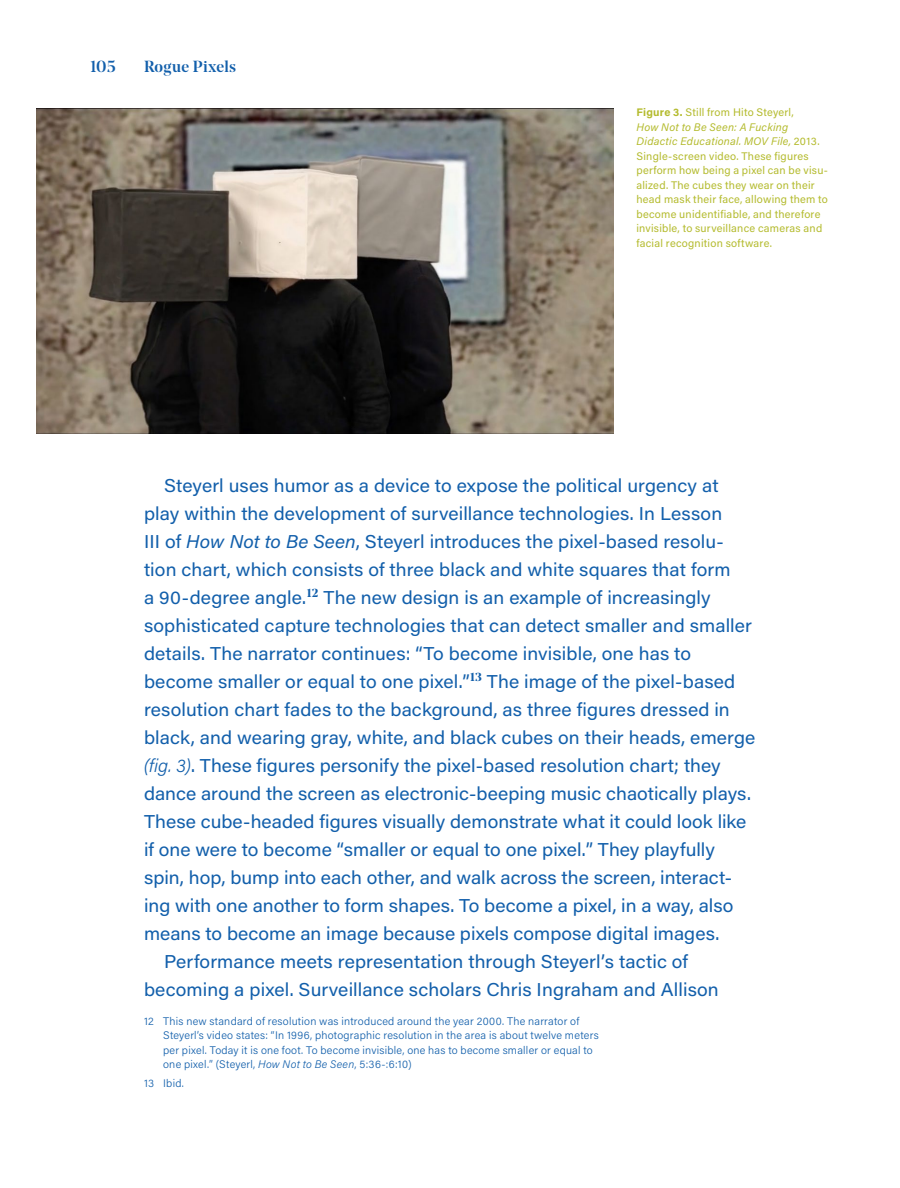
<style>
.page{position:relative;width:900px;height:1188px;background:#fff}
.page>*{position:absolute;margin:0;border:0;box-sizing:border-box;transform-origin:0 0}
.t1{font:18.4px "Acumin Variable Concept";letter-spacing:.05em;color:#125fab}
.t2{font:500 16px "Noe Display";letter-spacing:.01em;color:#125fab}
.t3{font:11px/14.4px "Acumin Variable Concept";letter-spacing:.045em;color:#b4bb2e}
.t4{font:11px/14.4px "Acumin Variable Concept";letter-spacing:.03em;color:#125fab}
</style>
<div class="page">
<img style="left:36px;top:108px;width:578px;height:326px">
<p class="t2" style="left:90px;top:56px;width:27px">105</p>
<p class="t2" style="left:144px;top:56px;width:94px">Rogue Pixels</p>
<p class="t3" style="left:636px;top:105px;width:193px">Figure 3. Still from Hito Steyerl,<br>How Not to Be Seen: A Fucking Didactic Educational. MOV File, 2013.<br>Single-screen video. These figures perform how being a pixel can be visu&shy;alized. The cubes they wear on their head mask their face, allowing them to become unidentifiable, and therefore invisible, to surveillance cameras and facial recognition software.</p>
<p class="t1" style="left:164px;top:473px;width:555px">Steyerl uses humor as a device to expose the political urgency at</p>
<p class="t1" style="left:144px;top:501px;width:579px">play within the development of surveillance technologies. In Lesson</p>
<p class="t1" style="left:144px;top:529px;width:581px">III of How Not to Be Seen, Steyerl introduces the pixel-based resolu-</p>
<p class="t1" style="left:144px;top:557px;width:587px">tion chart, which consists of three black and white squares that form</p>
<p class="t1" style="left:144px;top:585px;width:567px">a 90-degree angle.<sup>12</sup> The new design is an example of increasingly</p>
<p class="t1" style="left:144px;top:613px;width:609px">sophisticated capture technologies that can detect smaller and smaller</p>
<p class="t1" style="left:144px;top:641px;width:548px">details. The narrator continues: “To become invisible, one has to</p>
<p class="t1" style="left:144px;top:669px;width:592px">become smaller or equal to one pixel.”<sup>13</sup> The image of the pixel-based</p>
<p class="t1" style="left:144px;top:697px;width:587px">resolution chart fades to the background, as three figures dressed in</p>
<p class="t1" style="left:144px;top:725px;width:612px">black, and wearing gray, white, and black cubes on their heads, emerge</p>
<p class="t1" style="left:144px;top:753px;width:577px">(fig. 3). These figures personify the pixel-based resolution chart; they</p>
<p class="t1" style="left:144px;top:781px;width:608px">dance around the screen as electronic-beeping music chaotically plays.</p>
<p class="t1" style="left:144px;top:809px;width:603px">These cube-headed figures visually demonstrate what it could look like</p>
<p class="t1" style="left:144px;top:837px;width:571px">if one were to become “smaller or equal to one pixel.” They playfully</p>
<p class="t1" style="left:144px;top:865px;width:589px">spin, hop, bump into each other, and walk across the screen, interact-</p>
<p class="t1" style="left:144px;top:893px;width:590px">ing with one another to form shapes. To become a pixel, in a way, also</p>
<p class="t1" style="left:144px;top:921px;width:576px">means to become an image because pixels compose digital images.</p>
<p class="t1" style="left:164px;top:949px;width:525px">Performance meets representation through Steyerl’s tactic of</p>
<p class="t1" style="left:144px;top:977px;width:576px">becoming a pixel. Surveillance scholars Chris Ingraham and Allison</p>
<p class="t4" style="left:163px;top:1013px;width:437px;text-indent:-19px">12 This new standard of resolution was introduced around the year 2000. The narrator of Steyerl’s video states: “In 1996, photographic resolution in the area is about twelve meters per pixel. Today it is one foot. To become invisible, one has to become smaller or equal to one pixel.” (Steyerl, How Not to Be Seen, 5:36-:6:10)</p>
<p class="t4" style="left:144px;top:1075px;width:41px">13 Ibid.</p>
</div>
